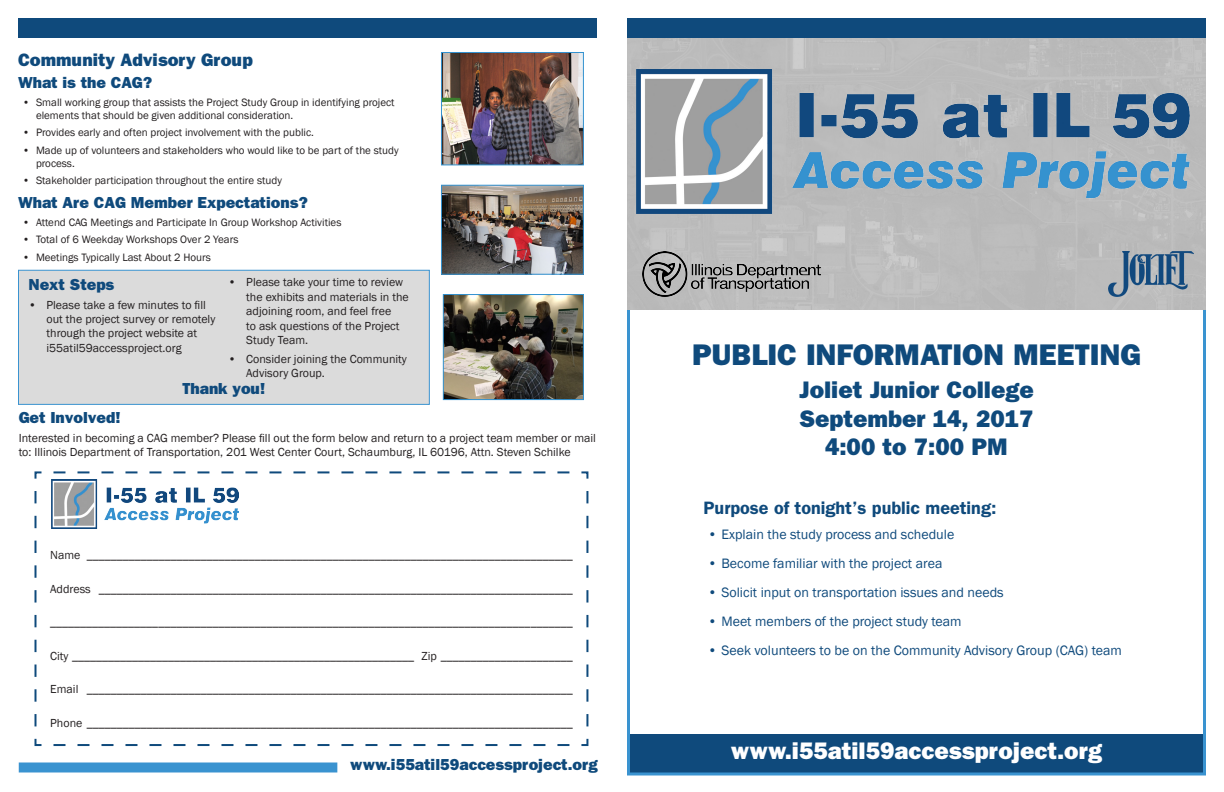
<style>
.page{position:relative;width:1224px;height:792px;background:#fff}
.page>*{position:absolute;margin:0;border:0;box-sizing:border-box;transform-origin:0 0}
.t1{font:800 30px "Franklin Gothic";color:#0f4a7c}
.t2{font:800 24px "Franklin Gothic";color:#0f4a7c}
.t3{font:800 24px "Franklin Gothic";color:#fff}
.t4{font:600 18px "Franklin Gothic";color:#0f4a7c}
.t5{font:800 18px "Franklin Gothic";color:#0f4a7c}
.t6{font:800 16px "Franklin Gothic";color:#0f4a7c}
.t7{font:14px "Franklin Gothic";color:#0f4a7c}
.t8{font:12px/14.4px "Franklin Gothic";color:#231f20}
.t9{font:11px/13px "Franklin Gothic";color:#231f20}
</style>
<div class="page">
<div style="left:628px;top:734px;width:578px;height:38px;background:#0f4a7c"></div>
<div style="left:627px;top:274px;width:579px;height:502px;border:3px solid #3a93d0"></div>
<div style="left:627px;top:38px;width:579px;height:272px;background:#bbb"></div>
<img style="left:636px;top:69px;width:554px;height:144px">
<img style="left:1109px;top:251px;width:84px;height:46px">
<img style="left:643px;top:252px;width:177px;height:45px">
<div style="left:627px;top:18px;width:579px;height:20px;background:#0f4a7c"></div>
<svg style="left:34px;top:471px;width:555px;height:275px"></svg>
<div style="left:18px;top:18px;width:579px;height:20px;background:#0f4a7c"></div>
<img style="left:443px;top:54px;width:139px;height:109px">
<div style="left:441px;top:52px;width:143px;height:113px;border:1px solid #3392d0"></div>
<img style="left:443px;top:187px;width:139px;height:86px">
<div style="left:441px;top:185px;width:143px;height:90px;border:1px solid #3392d0"></div>
<img style="left:445px;top:296px;width:137px;height:102px">
<div style="left:443px;top:294px;width:141px;height:106px;border:1px solid #3392d0"></div>
<div style="left:18px;top:270px;width:412px;height:135px;background:#dbdbdb;border:1px solid #3a93d0"></div>
<img style="left:51px;top:480px;width:187px;height:48px">
<div style="left:19px;top:762px;width:318px;height:10px;background:#3a93d0"></div>
<p class="t5" style="left:18px;top:49px;width:236px">Community Advisory Group</p>
<p class="t6" style="left:18px;top:73px;width:136px">What is the CAG?</p>
<p class="t9" style="left:36px;top:96px;width:360px;text-indent:-14px">• Small working group that assists the Project Study Group in identifying project elements that should be given additional consideration.</p>
<p class="t9" style="left:22px;top:126px;width:293px">• Provides early and often project involvement with the public.</p>
<p class="t9" style="left:36px;top:144px;width:364px;text-indent:-14px">• Made up of volunteers and stakeholders who would like to be part of the study process.</p>
<p class="t9" style="left:22px;top:174px;width:261px">• Stakeholder participation throughout the entire study</p>
<p class="t6" style="left:18px;top:193px;width:291px">What Are CAG Member Expectations?</p>
<p class="t9" style="left:22px;top:216px;width:320px">• Attend CAG Meetings and Participate In Group Workshop Activities</p>
<p class="t9" style="left:22px;top:233px;width:218px">• Total of 6 Weekday Workshops Over 2 Years</p>
<p class="t9" style="left:22px;top:251px;width:190px">• Meetings Typically Last About 2 Hours</p>
<p class="t8" style="left:246px;top:276px;width:164px;text-indent:-18px">• Please take your time to review the exhibits and materials in the adjoining room, and feel free<br>to ask questions of the Project<br>Study Team.</p>
<p class="t8" style="left:246px;top:352px;width:162px;text-indent:-18px">• Consider joining the Community<br>Advisory Group.</p>
<p class="t6" style="left:182px;top:379px;width:84px">Thank you!</p>
<p class="t6" style="left:28px;top:275px;width:87px">Next Steps</p>
<p class="t8" style="left:46px;top:298px;width:170px;text-indent:-18px">• Please take a few minutes to fill out the project survey or remotely through the project website at</p>
<p class="t8" style="left:46px;top:341px;width:137px">i55atil59accessproject.org</p>
<p class="t6" style="left:19px;top:408px;width:103px">Get Involved!</p>
<p class="t8" style="left:19px;top:431px;width:579px">Interested in becoming a CAG member? Please fill out the form below and return to a project team member or mail to: Illinois Department of Transportation, 201 West Center Court, Schaumburg, IL 60196, Attn. Steven Schilke</p>
<p class="t8" style="left:50px;top:548px;width:524px">Name _________________________________________________________________________________</p>
<p class="t8" style="left:50px;top:582px;width:524px">Address _______________________________________________________________________________</p>
<p class="t8" style="left:50px;top:615px;width:524px">_______________________________________________________________________________________</p>
<p class="t8" style="left:50px;top:649px;width:524px">City _________________________________________________________ Zip ______________________</p>
<p class="t8" style="left:50px;top:682px;width:524px">Email _________________________________________________________________________________</p>
<p class="t8" style="left:50px;top:716px;width:524px">Phone _________________________________________________________________________________</p>
<p class="t6" style="left:350px;top:755px;width:249px">www.i55atil59accessproject.org</p>
<p class="t1" style="left:692px;top:337px;width:450px">PUBLIC INFORMATION MEETING</p>
<p class="t2" style="left:799px;top:375px;width:236px">Joliet Junior College</p>
<p class="t2" style="left:799px;top:404px;width:236px">September 14, 2017</p>
<p class="t2" style="left:825px;top:433px;width:184px">4:00 to 7:00 PM</p>
<p class="t4" style="left:703px;top:498px;width:295px">Purpose of tonight’s public meeting:</p>
<p class="t7" style="left:708px;top:526px;width:248px">• Explain the study process and schedule</p>
<p class="t7" style="left:708px;top:555px;width:236px">• Become familiar with the project area</p>
<p class="t7" style="left:708px;top:584px;width:297px">• Solicit input on transportation issues and needs</p>
<p class="t7" style="left:708px;top:613px;width:255px">• Meet members of the project study team</p>
<p class="t7" style="left:708px;top:642px;width:415px">• Seek volunteers to be on the Community Advisory Group (CAG) team</p>
<p class="t3" style="left:731px;top:737px;width:373px">www.i55atil59accessproject.org</p>
</div>
